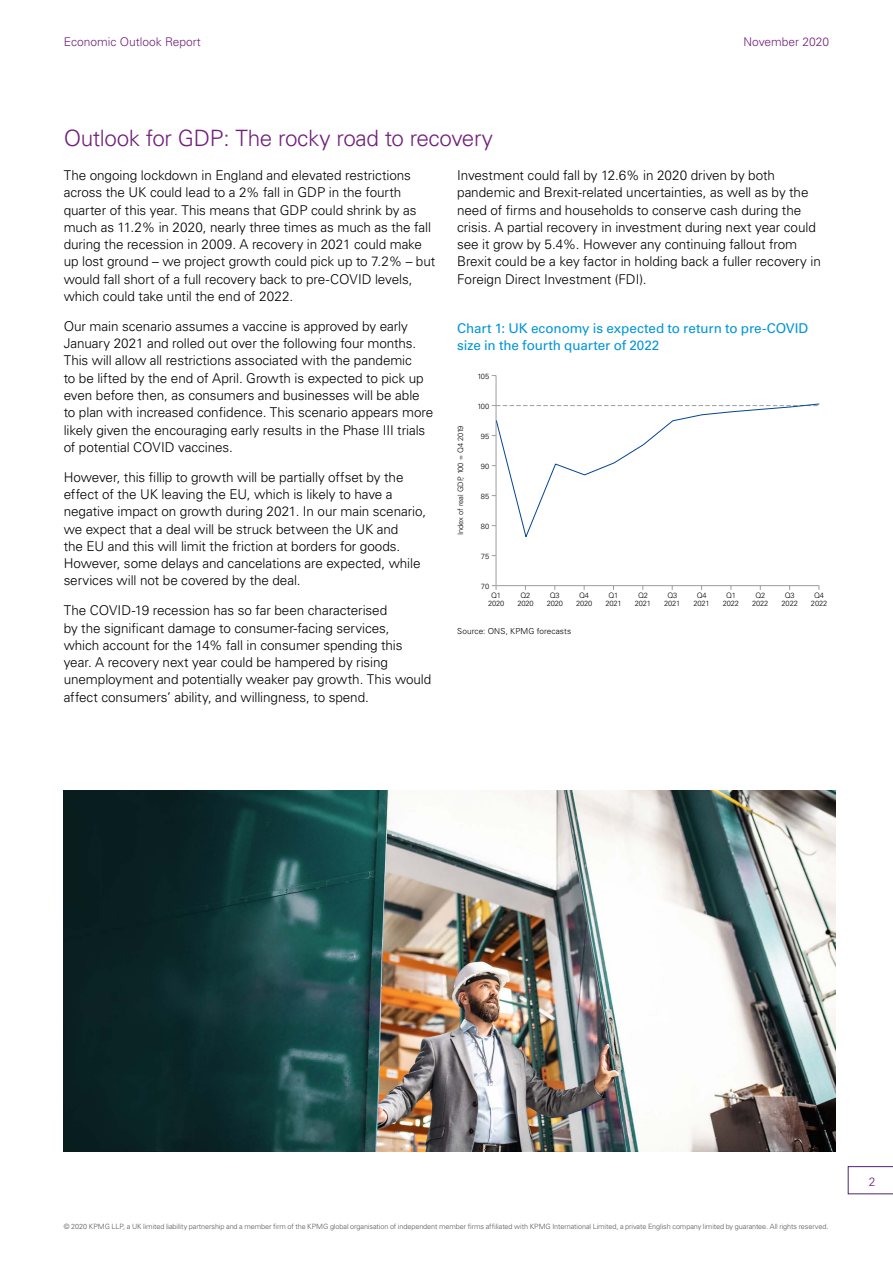
<style>
.page{position:relative;width:893px;height:1263px;background:#fff}
.page>*{position:absolute;margin:0;border:0;box-sizing:border-box;transform-origin:0 0}
.t1{font:300 22.5px "Univers LT Std";letter-spacing:-.02em;color:#72217b}
.t2{font:300 13.5px/17.2px "Univers LT Std";letter-spacing:-.005em;color:#000}
.t3{font:13.5px/17.2px "Univers LT Std";letter-spacing:-.01em;color:#0096d8}
.t4{font:300 12px "Univers LT Std";color:#72217b}
.t5{font:300 8.25px "Univers LT Std";letter-spacing:.01em;color:#000}
.t6{font:300 7.5px/8.7px "Univers LT Std";letter-spacing:-.02em;color:#000;text-align:center}
.t7{font:300 7.5px "Univers LT Std";color:#000}
.t8{font:300 7.2px "Univers LT Std";letter-spacing:-.01em;color:#575756}
</style>
<div class="page">
<img style="left:64px;top:791px;width:771px;height:360px">
<svg style="left:492px;top:585px;width:5px;height:5px"></svg>
<hr style="left:496px;top:585px;width:323px;height:1px;background:#9d9d9c">
<hr style="left:496px;top:376px;width:1px;height:210px;background:#9d9d9c">
<svg style="left:492px;top:403px;width:328px;height:136px"></svg>
<svg style="left:848px;top:1166px;width:45px;height:28px"></svg>
<p class="t4" style="left:64px;top:34px;width:139px">Economic Outlook Report</p>
<p class="t4" style="left:744px;top:34px;width:87px">November 2020</p>
<h1 class="t1" style="left:64px;top:124px;width:431px">Outlook for GDP: The rocky road to recovery</h1>
<p class="t2" style="left:64px;top:167px;width:373px">The ongoing lockdown in England and elevated restrictions across the UK could lead to a 2% fall in GDP in the fourth quarter of this year. This means that GDP could shrink by as much as 11.2% in 2020, nearly three times as much as the fall during the recession in 2009. A recovery in 2021 could make up lost ground – we project growth could pick up to 7.2% – but would fall short of a full recovery back to pre-COVID levels, which could take until the end of 2022.</p>
<p class="t2" style="left:64px;top:318px;width:371px">Our main scenario assumes a vaccine is approved by early January 2021 and rolled out over the following four months.<br>This will allow all restrictions associated with the pandemic<br>to be lifted by the end of April. Growth is expected to pick up even before then, as consumers and businesses will be able to plan with increased confidence. This scenario appears more likely given the encouraging early results in the Phase III trials of potential COVID vaccines.</p>
<p class="t2" style="left:64px;top:468px;width:364px">However, this fillip to growth will be partially offset by the effect of the UK leaving the EU, which is likely to have a negative impact on growth during 2021. In our main scenario, we expect that a deal will be struck between the UK and<br>the EU and this will limit the friction at borders for goods.<br>However, some delays and cancelations are expected, while services will not be covered by the deal.</p>
<p class="t2" style="left:64px;top:602px;width:369px">The COVID-19 recession has so far been characterised<br>by the significant damage to consumer-facing services,<br>which account for the 14% fall in consumer spending this year. A recovery next year could be hampered by rising unemployment and potentially weaker pay growth. This would affect consumers’ ability, and willingness, to spend.</p>
<p class="t2" style="left:457px;top:167px;width:365px">Investment could fall by 12.6% in 2020 driven by both pandemic and Brexit-related uncertainties, as well as by the need of firms and households to conserve cash during the crisis. A partial recovery in investment during next year could see it grow by 5.4%. However any continuing fallout from Brexit could be a key factor in holding back a fuller recovery in Foreign Direct Investment (FDI).</p>
<p class="t3" style="left:457px;top:320px;width:353px">Chart 1: UK economy is expected to return to pre-COVID size in the fourth quarter of 2022</p>
<p class="t6" style="left:477px;top:372px;width:13px">105</p>
<p class="t6" style="left:477px;top:402px;width:13px">100</p>
<p class="t6" style="left:481px;top:432px;width:10px">95</p>
<p class="t6" style="left:481px;top:462px;width:10px">90</p>
<p class="t6" style="left:481px;top:492px;width:10px">85</p>
<p class="t6" style="left:481px;top:522px;width:10px">80</p>
<p class="t6" style="left:481px;top:552px;width:10px">75</p>
<p class="t6" style="left:481px;top:582px;width:10px">70</p>
<p class="t7" style="left:456px;top:535px;width:111px;rotate:-90deg">Index of real GDP, 100 = Q4 2019</p>
<p class="t6" style="left:517px;top:591px;width:18px">Q2<br>2020</p>
<p class="t6" style="left:547px;top:591px;width:18px">Q3<br>2020</p>
<p class="t6" style="left:576px;top:591px;width:18px">Q4<br>2020</p>
<p class="t6" style="left:605px;top:591px;width:18px">Q1<br>2021</p>
<p class="t6" style="left:635px;top:591px;width:18px">Q2<br>2021</p>
<p class="t6" style="left:664px;top:591px;width:18px">Q3<br>2021</p>
<p class="t6" style="left:693px;top:591px;width:18px">Q4<br>2021</p>
<p class="t6" style="left:752px;top:591px;width:18px">Q2<br>2022</p>
<p class="t6" style="left:723px;top:591px;width:18px">Q1<br>2022</p>
<p class="t6" style="left:782px;top:591px;width:18px">Q3<br>2022</p>
<p class="t6" style="left:811px;top:591px;width:18px">Q4<br>2022</p>
<p class="t6" style="left:488px;top:591px;width:18px">Q1<br>2020</p>
<p class="t5" style="left:457px;top:626px;width:115px">Source: ONS, KPMG forecasts</p>
<p class="t8" style="left:64px;top:1222px;width:766px">© 2020 KPMG LLP, a UK limited liability partnership and a member firm of the KPMG global organisation of independent member firms affiliated with KPMG International Limited, a private English company limited by guarantee. All rights reserved.</p>
<p class="t4" style="left:869px;top:1174px;width:8px">2</p>
</div>
